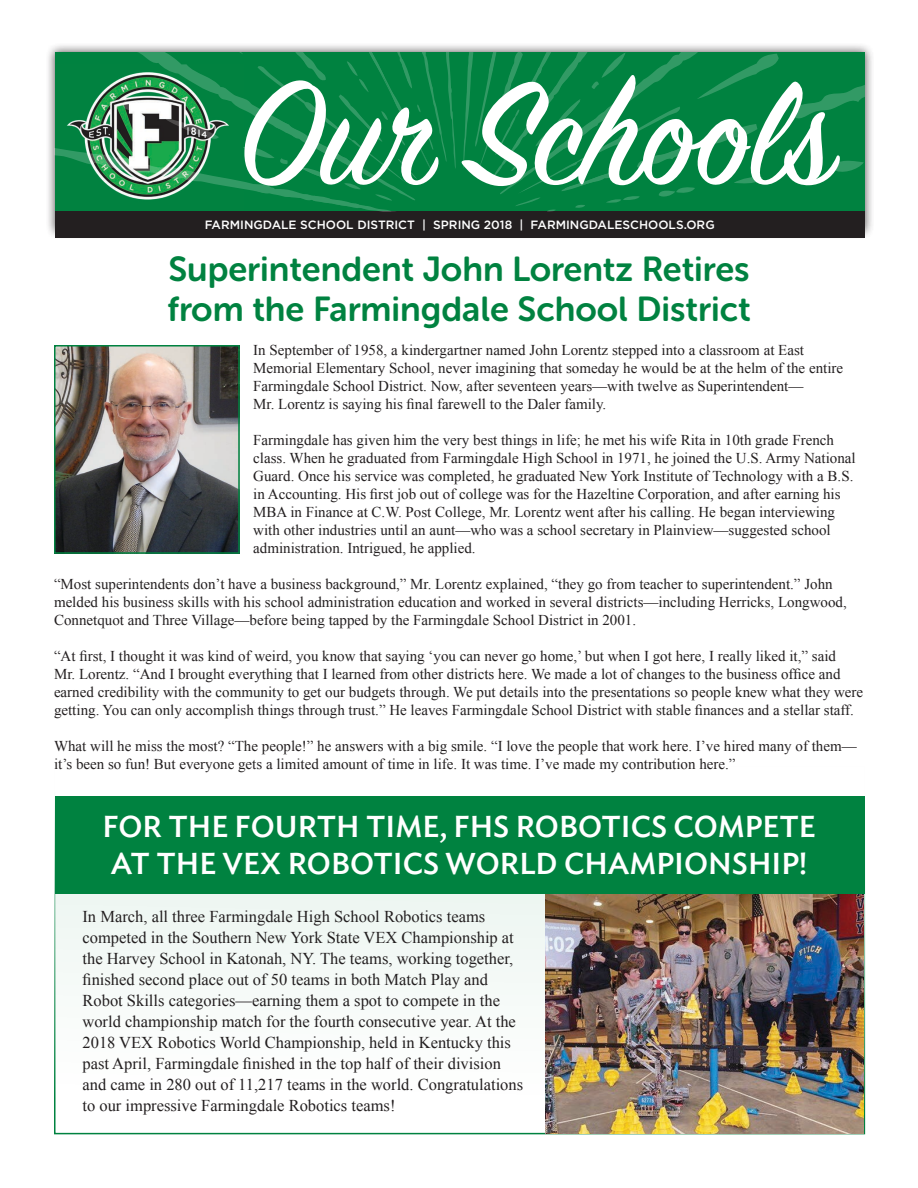
<style>
.page{position:relative;width:918px;height:1188px;background:#fff}
.page>*{position:absolute;margin:0;border:0;box-sizing:border-box;transform-origin:0 0}
.t1{font:162.9px "Sign Painter House Script";color:#fff;scale:.96 1}
.t2{font:34.5px "Museo Sans Rounded 700";color:#008240}
.Normal__Web{font:500 30px/37.5px "Ideal Sans";color:#fff}
.t3{font:16.5px/21px "Times New Roman";color:#231f20}
.t4{font:15px/18px "Times New Roman";color:#231f20}
.t5{font:500 12px "Gotham";color:#fff}
</style>
<div class="page">
<div style="left:55px;top:801px;width:809px;height:333px;background:#f8fbf9"></div>
<div style="left:45px;top:43px;width:829px;height:197px;background:#231f20;opacity:.75"></div>
<div style="left:55px;top:211px;width:810px;height:27px;background:#231f20"></div>
<svg style="left:55px;top:52px;width:401px;height:159px;background:#1b8950"></svg>
<svg style="left:463px;top:52px;width:402px;height:159px;background:#058444"></svg>
<img style="left:545px;top:894px;width:319px;height:239px">
<div style="left:55px;top:796px;width:810px;height:98px;background:#008240"></div>
<img style="left:57px;top:348px;width:180px;height:203px">
<div style="left:54px;top:345px;width:186px;height:209px;border:2px solid #008240"></div>
<p class="t1" style="left:238px;top:34px;width:621px">Our Schools</p>
<p class="t5" style="left:205px;top:217px;width:511px">FARMINGDALE SCHOOL DISTRICT | SPRING 2018 | FARMINGDALESCHOOLS.ORG</p>
<p class="t2" style="left:168px;top:250px;width:583px">Superintendent John Lorentz Retires</p>
<p class="t2" style="left:167px;top:290px;width:585px">from the Farmingdale School District</p>
<p class="t4" style="left:253px;top:341px;width:591px">In September of 1958, a kindergartner named John Lorentz stepped into a classroom at East Memorial Elementary School, never imagining that someday he would be at the helm of the entire Farmingdale School District. Now, after seventeen years—with twelve as Superintendent—<br>Mr. Lorentz is saying his final farewell to the Daler family.</p>
<p class="t4" style="left:253px;top:431px;width:604px">Farmingdale has given him the very best things in life; he met his wife Rita in 10th grade French class. When he graduated from Farmingdale High School in 1971, he joined the U.S. Army National Guard. Once his service was completed, he graduated New York Institute of Technology with a B.S. in Accounting. His first job out of college was for the Hazeltine Corporation, and after earning his MBA in Finance at C.W. Post College, Mr. Lorentz went after his calling. He began interviewing with other industries until an aunt—who was a school secretary in Plainview—suggested school administration. Intrigued, he applied.</p>
<p class="t4" style="left:54px;top:575px;width:794px">“Most superintendents don’t have a business background,” Mr. Lorentz explained, “they go from teacher to superintendent.” John melded his business skills with his school administration education and worked in several districts—including Herricks, Longwood,<br>Connetquot and Three Village—before being tapped by the Farmingdale School District in 2001.</p>
<p class="t4" style="left:54px;top:647px;width:811px">“At first, I thought it was kind of weird, you know that saying ‘you can never go home,’ but when I got here, I really liked it,” said<br>Mr. Lorentz. “And I brought everything that I learned from other districts here. We made a lot of changes to the business office and earned credibility with the community to get our budgets through. We put details into the presentations so people knew what they were getting. You can only accomplish things through trust.” He leaves Farmingdale School District with stable finances and a stellar staff.</p>
<p class="t4" style="left:54px;top:737px;width:804px">What will he miss the most? “The people!” he answers with a big smile. “I love the people that work here. I’ve hired many of them— it’s been so fun! But everyone gets a limited amount of time in life. It was time. I’ve made my contribution here.”</p>
<p class="Normal__Web" style="left:102px;top:805px;width:715px">FOR THE FOURTH TIME, FHS ROBOTICS COMPETE<br>AT THE VEX ROBOTICS WORLD CHAMPIONSHIP!</p>
<p class="t3" style="left:82px;top:906px;width:442px">In March, all three Farmingdale High School Robotics teams competed in the Southern New York State VEX Championship at the Harvey School in Katonah, NY. The teams, working together, finished second place out of 50 teams in both Match Play and Robot Skills categories—earning them a spot to compete in the world championship match for the fourth consecutive year. At the 2018 VEX Robotics World Championship, held in Kentucky this past April, Farmingdale finished in the top half of their division and came in 280 out of 11,217 teams in the world. Congratulations to our impressive Farmingdale Robotics teams!</p>
</div>
